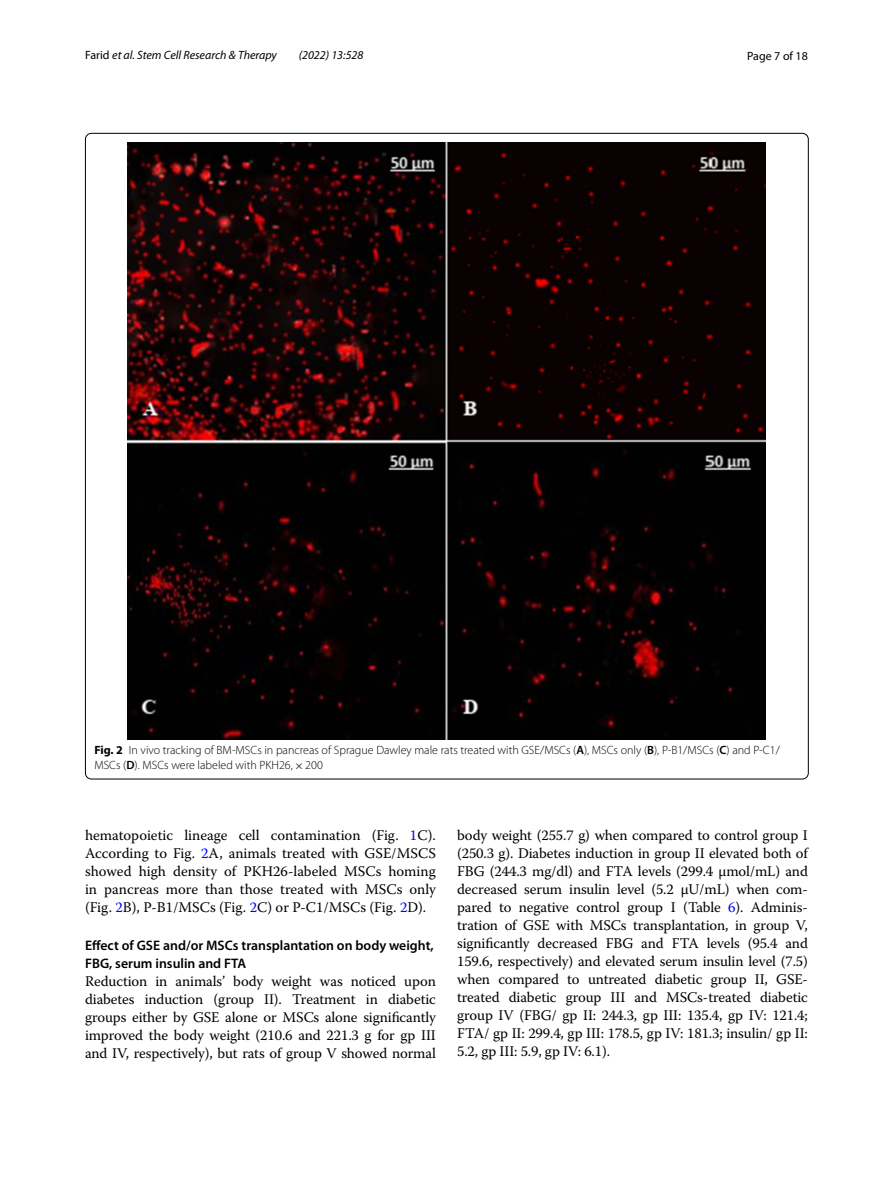
<style>
.page{position:relative;width:893px;height:1187px;background:#fff}
.page>*{position:absolute;margin:0;border:0;box-sizing:border-box;transform-origin:0 0}
.t1{font:14.7px/18px "Warnock Pro";letter-spacing:-.005em;color:#000;text-align:justify}
.t2{font:600 13.8px/18px "Myriad Pro";color:#000}
.t3{font:300 12px/15px "Myriad Pro";color:#000}
.t4{font:italic 12px "Myriad Pro";color:#000}
.t5{font:12px "Myriad Pro";color:#000}
.s1{font-style:normal}
.s2{font-weight:700}
.s3{font-weight:600}
.s4{font-family:"MTSY";font-weight:400}
.s5{color:#00f}
</style>
<div class="page">
<img style="left:128px;top:142px;width:638px;height:597px">
<p class="t4" style="left:85px;top:48px;width:193px"><span class="s1">Farid</span> et al. Stem Cell Research &amp; Therapy</p>
<p class="t4" style="left:299px;top:48px;width:66px">(2022) 13:528</p>
<p class="t5" style="left:747px;top:48px;width:62px">Page 7 of 18</p>
<p class="t3" style="left:94px;top:742px;width:687px"><span class="s2">Fig. 2</span> In vivo tracking of BM-MSCs in pancreas of Sprague Dawley male rats treated with GSE/MSCs (<span class="s3">A</span>), MSCs only (<span class="s3">B</span>), P-B1/MSCs (<span class="s3">C</span>) and P-C1/<br>MSCs (<span class="s3">D</span>). MSCs were labeled with PKH26,<span class="s4">×</span>200</p>
<p class="t1" style="left:85px;top:825px;width:352px">hematopoietic lineage cell contamination (Fig. <span class="s5">1</span>C).<br>According to Fig. <span class="s5">2</span>A, animals treated with GSE/MSCS showed high density of PKH26-labeled MSCs homing in pancreas more than those treated with MSCs only (Fig. <span class="s5">2</span>B), P-B1/MSCs (Fig. <span class="s5">2</span>C) or P-C1/MSCs (Fig. <span class="s5">2</span>D).</p>
<p class="t2" style="left:85px;top:935px;width:350px">Effect of GSE and/or MSCs transplantation on body weight,<br>FBG, serum insulin and FTA</p>
<p class="t1" style="left:85px;top:971px;width:352px">Reduction in animals’ body weight was noticed upon diabetes induction (group II). Treatment in diabetic groups either by GSE alone or MSCs alone significantly improved the body weight (210.6 and 221.3 g for gp III and IV, respectively), but rats of group V showed normal</p>
<p class="t1" style="left:457px;top:825px;width:352px">body weight (255.7 g) when compared to control group I (250.3 g). Diabetes induction in group II elevated both of FBG (244.3 mg/dl) and FTA levels (299.4 μmol/mL) and decreased serum insulin level (5.2 μU/mL) when com&shy;pared to negative control group I (Table <span class="s5">6</span>). Adminis&shy;tration of GSE with MSCs transplantation, in group V, significantly decreased FBG and FTA levels (95.4 and 159.6, respectively) and elevated serum insulin level (7.5) when compared to untreated diabetic group II, GSE&shy;treated diabetic group III and MSCs-treated diabetic group IV (FBG/ gp II: 244.3, gp III: 135.4, gp IV: 121.4; FTA/ gp II: 299.4, gp III: 178.5, gp IV: 181.3; insulin/ gp II:<br>5.2, gp III: 5.9, gp IV: 6.1).</p>
</div>
